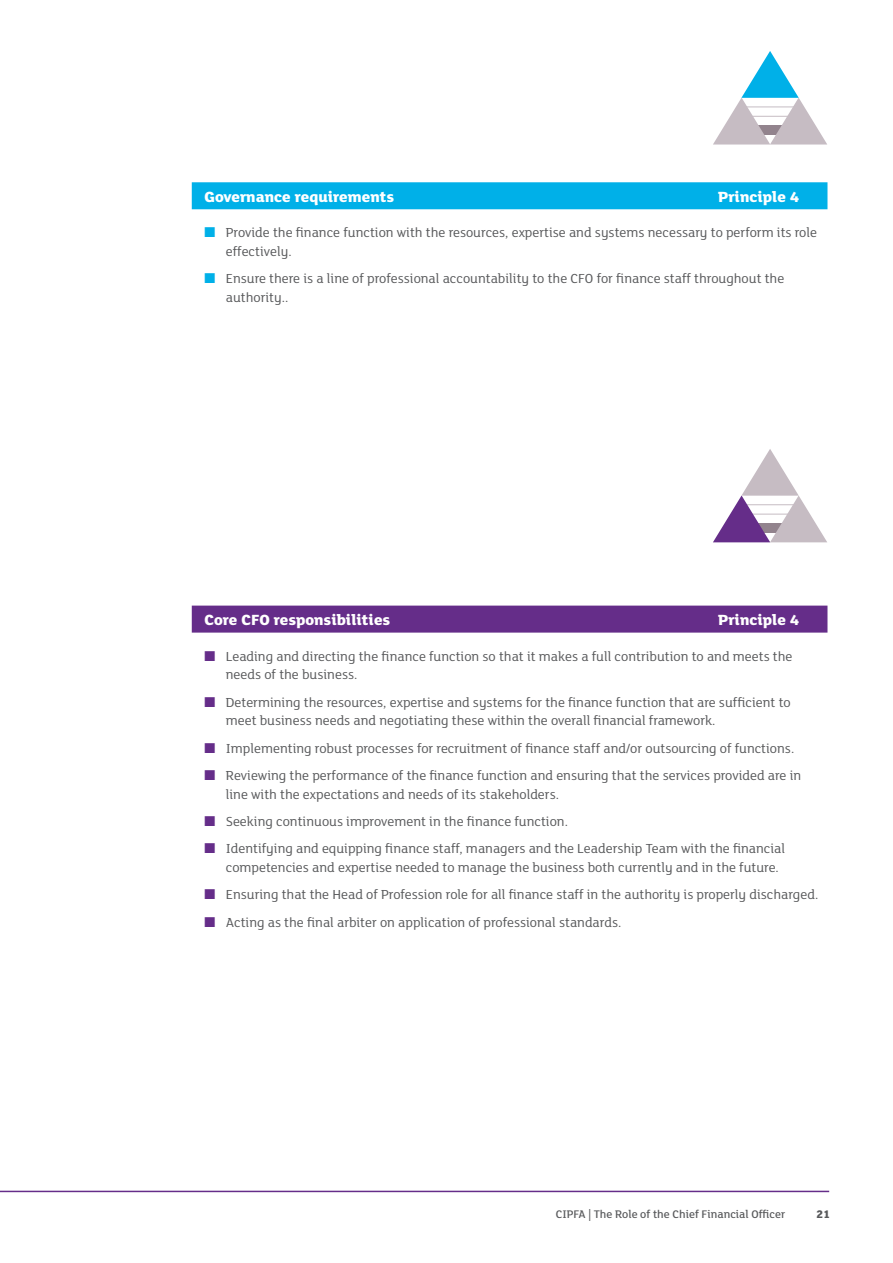
<style>
.page{position:relative;width:893px;height:1263px;background:#fff}
.page>*{position:absolute;margin:0;border:0;box-sizing:border-box;transform-origin:0 0}
.t1{font:800 16.05px "FS Lola";color:#fff}
.t2{font:14.25px/18.8px "FS Lola";color:#58595b}
.t3{font:500 12px "FS Lola";color:#58595b}
.t4{font:800 12px "FS Lola";color:#58595b}
.s1{color:#00b0e8}
.s2{color:#652d89}
</style>
<div class="page">
<hr style="left:0;top:1191px;width:829px;height:1px;background:#652d89">
<div style="left:192px;top:182px;width:635px;height:27px;background:#00b0e8"></div>
<div style="left:192px;top:606px;width:635px;height:27px;background:#652d89"></div>
<svg style="left:713px;top:51px;width:114px;height:94px"></svg>
<svg style="left:713px;top:449px;width:114px;height:93px"></svg>
<p class="t1" style="left:205px;top:185px;width:191px">Governance requirements</p>
<p class="t1" style="left:718px;top:185px;width:83px">Principle 4</p>
<p class="t2" style="left:226px;top:223px;width:593px;text-indent:-21px"><span class="s1">■</span> Provide the finance function with the resources, expertise and systems necessary to perform its role effectively.</p>
<p class="t2" style="left:226px;top:269px;width:560px;text-indent:-21px"><span class="s1">■</span> Ensure there is a line of professional accountability to the CFO for finance staff throughout the authority..</p>
<p class="t1" style="left:205px;top:609px;width:187px">Core CFO responsibilities</p>
<p class="t1" style="left:718px;top:609px;width:83px">Principle 4</p>
<p class="t2" style="left:226px;top:646px;width:568px;text-indent:-21px"><span class="s2">■</span> Leading and directing the finance function so that it makes a full contribution to and meets the needs of the business.</p>
<p class="t2" style="left:226px;top:692px;width:566px;text-indent:-21px"><span class="s2">■</span> Determining the resources, expertise and systems for the finance function that are sufficient to meet business needs and negotiating these within the overall financial framework.</p>
<p class="t2" style="left:205px;top:738px;width:591px"><span class="s2">■</span> Implementing robust processes for recruitment of finance staff and/or outsourcing of functions.</p>
<p class="t2" style="left:226px;top:765px;width:577px;text-indent:-21px"><span class="s2">■</span> Reviewing the performance of the finance function and ensuring that the services provided are in line with the expectations and needs of its stakeholders.</p>
<p class="t2" style="left:205px;top:811px;width:365px"><span class="s2">■</span> Seeking continuous improvement in the finance function.</p>
<p class="t2" style="left:226px;top:839px;width:561px;text-indent:-21px"><span class="s2">■</span> Identifying and equipping finance staff, managers and the Leadership Team with the financial competencies and expertise needed to manage the business both currently and in the future.</p>
<p class="t2" style="left:205px;top:885px;width:615px"><span class="s2">■</span> Ensuring that the Head of Profession role for all finance staff in the authority is properly discharged.</p>
<p class="t2" style="left:205px;top:912px;width:418px"><span class="s2">■</span> Acting as the final arbiter on application of professional standards.</p>
<p class="t3" style="left:556px;top:1206px;width:231px">CIPFA | The Role of the Chief Financial Officer</p>
<p class="t4" style="left:816px;top:1206px;width:16px">21</p>
</div>
